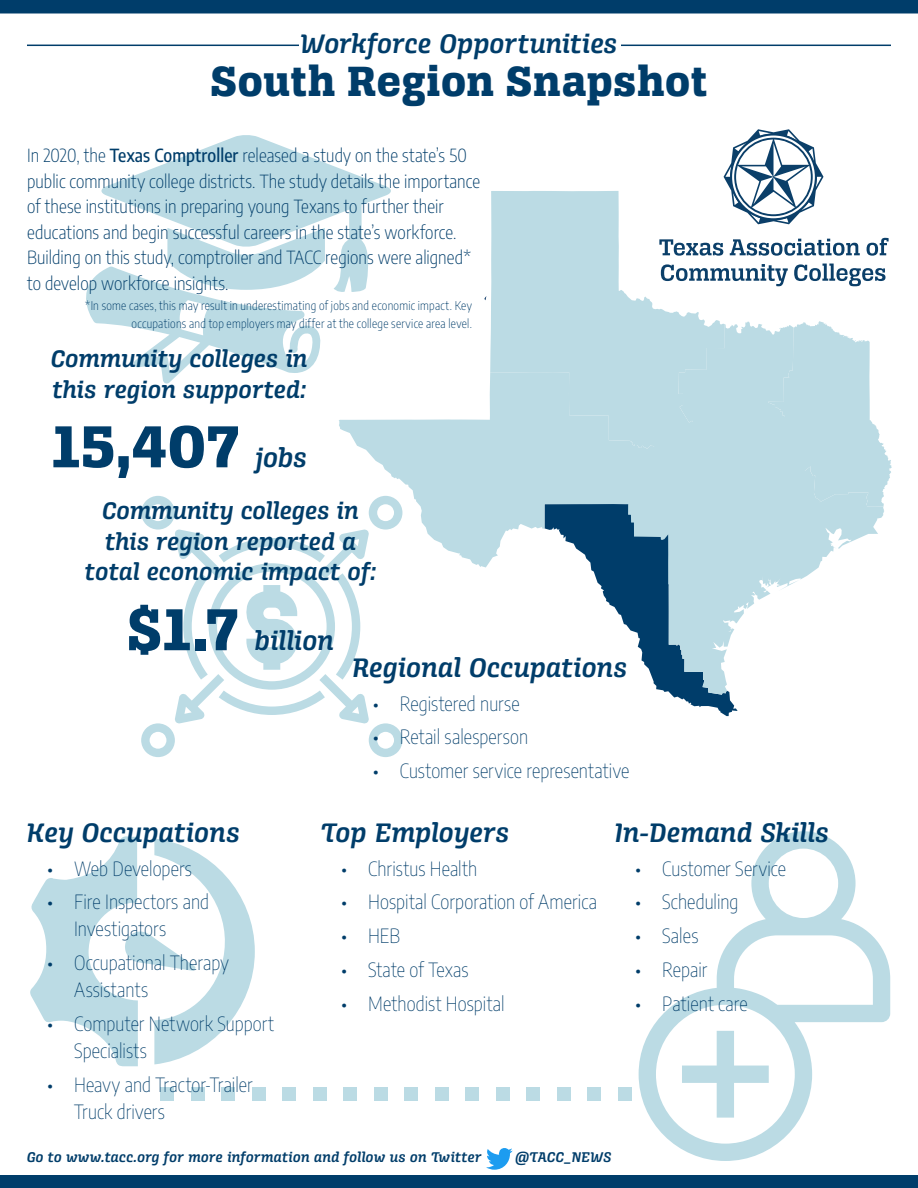
<style>
.page{position:relative;width:918px;height:1188px;background:#fff}
.page>*{position:absolute;margin:0;border:0;box-sizing:border-box;transform-origin:0 0}
.t1{font:63px "Alianza Slab 800";color:#003d6a}
.t2{font:45px "Alianza Slab 800";letter-spacing:.015em;color:#003d6a}
.t3{font:28.5px "Alianza Italic 600";letter-spacing:.005em;color:#003d6a}
.t4{font:25.5px/30.6px "Alianza Italic 600";letter-spacing:.005em;color:#003d6a}
.t5{font:100 19.5px/27px "Encode Sans Condensed";letter-spacing:.005em;color:#003d6a}
.t6{font:200 18px/25.5px "Encode Sans Condensed";letter-spacing:.005em;color:#003d6a}
.t7{font:15px "Alianza Italic 600";letter-spacing:.015em;color:#003d6a}
.t8{font:200 12px/18px "Encode Sans Condensed";letter-spacing:.025em;color:#003d6a;text-align:right}
.s1{font-weight:500}
.s2{font-family:"Alianza Italic 600";font-size:28.5px}
.s3{font-family:"Alianza Slab 800";font-size:63px}
</style>
<div class="page">
<div style="left:0;top:1175px;width:918px;height:13px;background:#003d6a"></div>
<div style="left:0;top:0;width:918px;height:14px;background:#003d6a"></div>
<svg style="left:101px;top:135px;width:290px;height:157px;fill:#bbdbe4"></svg>
<svg style="left:86px;top:228px;width:239px;height:156px"></svg>
<svg style="left:141px;top:496px;width:261px;height:261px"></svg>
<svg style="left:639px;top:831px;width:251px;height:330px"></svg>
<svg style="left:682px;top:1031px;width:87px;height:87px"></svg>
<svg style="left:30px;top:836px;width:225px;height:230px"></svg>
<div style="left:160px;top:1088px;width:14px;height:13px;background:#bbdbe4"></div>
<div style="left:191px;top:1088px;width:13px;height:13px;background:#bbdbe4"></div>
<div style="left:221px;top:1088px;width:14px;height:13px;background:#bbdbe4"></div>
<div style="left:252px;top:1088px;width:13px;height:13px;background:#bbdbe4"></div>
<div style="left:282px;top:1088px;width:14px;height:13px;background:#bbdbe4"></div>
<div style="left:313px;top:1088px;width:13px;height:13px;background:#bbdbe4"></div>
<div style="left:374px;top:1088px;width:13px;height:13px;background:#bbdbe4"></div>
<div style="left:343px;top:1088px;width:14px;height:13px;background:#bbdbe4"></div>
<div style="left:404px;top:1088px;width:14px;height:13px;background:#bbdbe4"></div>
<div style="left:435px;top:1088px;width:13px;height:13px;background:#bbdbe4"></div>
<div style="left:465px;top:1088px;width:14px;height:13px;background:#bbdbe4"></div>
<div style="left:496px;top:1088px;width:13px;height:13px;background:#bbdbe4"></div>
<div style="left:526px;top:1088px;width:14px;height:13px;background:#bbdbe4"></div>
<div style="left:557px;top:1088px;width:13px;height:13px;background:#bbdbe4"></div>
<div style="left:618px;top:1088px;width:13px;height:13px;background:#bbdbe4"></div>
<div style="left:587px;top:1088px;width:14px;height:13px;background:#bbdbe4"></div>
<svg style="left:730px;top:239px;width:130px;height:17px"></svg>
<svg style="left:867px;top:238px;width:22px;height:18px"></svg>
<svg style="left:725px;top:264px;width:63px;height:22px"></svg>
<svg style="left:794px;top:264px;width:92px;height:22px"></svg>
<svg style="left:724px;top:129px;width:100px;height:95px"></svg>
<svg style="left:486px;top:1148px;width:27px;height:22px"></svg>
<hr style="left:27px;top:45px;width:864px;height:1px;background:#003d6a">
<div style="left:299px;top:19px;width:322px;height:91px;background:#fff"></div>
<svg style="left:490px;top:191px;width:235px;height:181px;fill:#bbdbe4"></svg>
<svg style="left:545px;top:321px;width:347px;height:395px"></svg>
<svg style="left:339px;top:372px;width:323px;height:195px;fill:#bbdbe4"></svg>
<svg style="left:669px;top:466px;width:216px;height:229px;fill:#bbdbe4"></svg>
<h3 class="t3" style="left:301px;top:28px;width:318px">Workforce Opportunities</h3>
<h2 class="t2" style="left:211px;top:55px;width:498px">South Region Snapshot</h2>
<p class="t6" style="left:27px;top:142px;width:454px">In 2020, the <span class="s1">Texas Comptroller</span> released a study on the state’s 50 public community college districts. The study details the importance of these institutions in preparing young Texans to further their educations and begin successful careers in the state’s workforce.<br>Building on this study, comptroller and TACC regions were aligned* to develop workforce insights.</p>
<p class="t8" style="left:85px;top:296px;width:388px">*In some cases, this may result in underestimating of jobs and economic impact. Key occupations and top employers may differ at the college service area level.</p>
<h3 class="t4" style="left:51px;top:344px;width:258px">Community colleges in this region supported:</h3>
<h1 class="t1" style="left:52px;top:410px;width:256px">15,407 <span class="s2">jobs</span></h1>
<h3 class="t4" style="left:85px;top:496px;width:293px;text-align:center">Community colleges in this region reported a total economic impact of:</h3>
<h3 class="t3" style="left:127px;top:625px;width:208px"><span class="s3">$1.7</span> billion</h3>
<h3 class="t3" style="left:352px;top:652px;width:276px">Regional Occupations</h3>
<p class="t5" style="left:373px;top:689px;width:148px">• Registered nurse</p>
<p class="t5" style="left:373px;top:723px;width:157px">• Retail salesperson</p>
<p class="t5" style="left:373px;top:757px;width:258px">• Customer service representative</p>
<h3 class="t3" style="left:27px;top:817px;width:214px">Key Occupations</h3>
<p class="t5" style="left:47px;top:854px;width:146px">• Web Developers</p>
<p class="t5" style="left:74px;top:888px;width:136px;text-indent:-27px">• Fire Inspectors and<br>Investigators</p>
<p class="t5" style="left:74px;top:948px;width:156px;text-indent:-27px">• Occupational Therapy<br>Assistants</p>
<p class="t5" style="left:74px;top:1009px;width:201px;text-indent:-27px">• Computer Network Support<br>Specialists</p>
<p class="t5" style="left:74px;top:1070px;width:180px;text-indent:-27px">• Heavy and Tractor-Trailer<br>Truck drivers</p>
<h3 class="t3" style="left:321px;top:817px;width:190px">Top Employers</h3>
<p class="t5" style="left:341px;top:854px;width:138px">• Christus Health</p>
<p class="t5" style="left:341px;top:888px;width:257px">• Hospital Corporation of America</p>
<p class="t5" style="left:341px;top:921px;width:60px">• HEB</p>
<p class="t5" style="left:341px;top:955px;width:129px">• State of Texas</p>
<p class="t5" style="left:341px;top:989px;width:165px">• Methodist Hospital</p>
<h3 class="t3" style="left:615px;top:817px;width:216px">In-Demand Skills</h3>
<p class="t5" style="left:635px;top:854px;width:152px">• Customer Service</p>
<p class="t5" style="left:635px;top:888px;width:105px">• Scheduling</p>
<p class="t5" style="left:635px;top:921px;width:65px">• Sales</p>
<p class="t5" style="left:635px;top:955px;width:74px">• Repair</p>
<p class="t5" style="left:635px;top:989px;width:114px">• Patient care</p>
<p class="t7" style="left:27px;top:1149px;width:456px">Go to www.tacc.org for more information and follow us on Twitter</p>
<p class="t7" style="left:516px;top:1149px;width:97px">@TACC_NEWS</p>
</div>
